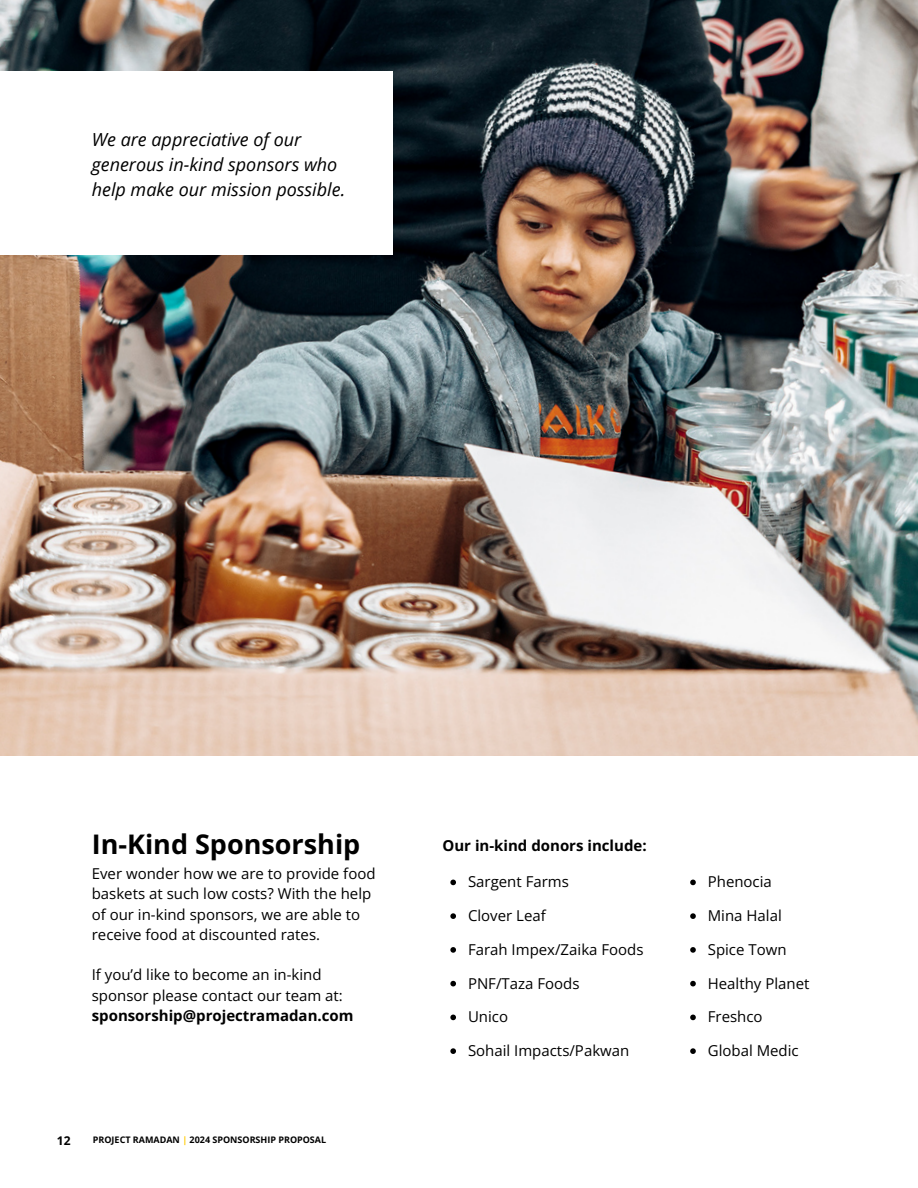
<style>
.page{position:relative;width:918px;height:1188px;background:#fff}
.page>*{position:absolute;margin:0;border:0;box-sizing:border-box;transform-origin:0 0}
.t1{font:700 27px "Open Sans";color:#000}
.t2{font:italic 18px/24.8px "Open Sans";color:#000}
.t3{font:15px/20.2px "Open Sans";color:#000}
.t4{font:700 15px "Open Sans";color:#000}
.t5{font:700 12px "Open Sans";color:#000}
.t6{font:700 9px "Open Sans";color:#000}
.s1{color:#ffcb05}
</style>
<div class="page">
<img style="left:0;top:0;width:918px;height:756px">
<div style="left:0;top:71px;width:393px;height:184px;background:#fff"></div>
<svg style="left:450px;top:880px;width:6px;height:5px"></svg>
<svg style="left:450px;top:913px;width:6px;height:6px"></svg>
<svg style="left:450px;top:947px;width:6px;height:6px"></svg>
<svg style="left:450px;top:981px;width:6px;height:5px"></svg>
<svg style="left:450px;top:1015px;width:6px;height:5px"></svg>
<svg style="left:450px;top:1048px;width:6px;height:6px"></svg>
<svg style="left:690px;top:880px;width:6px;height:5px"></svg>
<svg style="left:690px;top:913px;width:6px;height:6px"></svg>
<svg style="left:690px;top:947px;width:6px;height:6px"></svg>
<svg style="left:690px;top:981px;width:6px;height:5px"></svg>
<svg style="left:690px;top:1015px;width:6px;height:5px"></svg>
<svg style="left:690px;top:1048px;width:6px;height:6px"></svg>
<p class="t2" style="left:92px;top:127px;width:255px">We are appreciative of our generous in-kind sponsors who help make our mission possible.</p>
<p class="t1" style="left:92px;top:826px;width:270px">In-Kind Sponsorship</p>
<p class="t3" style="left:92px;top:863px;width:285px">Ever wonder how we are to provide food baskets at such low costs? With the help of our in-kind sponsors, we are able to receive food at discounted rates.</p>
<p class="t3" style="left:92px;top:964px;width:253px">If you’d like to become an in-kind sponsor please contact our team at:</p>
<p class="t4" style="left:92px;top:1005px;width:263px">sponsorship@projectramadan.com</p>
<p class="t5" style="left:57px;top:1132px;width:15px">12</p>
<p class="t6" style="left:93px;top:1133px;width:235px">PROJECT RAMADAN <span class="s1">|</span> 2024 SPONSORSHIP PROPOSAL</p>
<p class="t4" style="left:443px;top:835px;width:206px">Our in-kind donors include:</p>
<p class="t3" style="left:468px;top:872px;width:102px">Sargent Farms</p>
<p class="t3" style="left:468px;top:905px;width:79px">Clover Leaf</p>
<p class="t3" style="left:468px;top:939px;width:177px">Farah Impex/Zaika Foods</p>
<p class="t3" style="left:468px;top:973px;width:113px">PNF/Taza Foods</p>
<p class="t3" style="left:468px;top:1007px;width:42px">Unico</p>
<p class="t3" style="left:468px;top:1040px;width:163px">Sohail Impacts/Pakwan</p>
<p class="t3" style="left:708px;top:872px;width:66px">Phenocia</p>
<p class="t3" style="left:708px;top:905px;width:75px">Mina Halal</p>
<p class="t3" style="left:708px;top:939px;width:80px">Spice Town</p>
<p class="t3" style="left:708px;top:973px;width:103px">Healthy Planet</p>
<p class="t3" style="left:708px;top:1007px;width:56px">Freshco</p>
<p class="t3" style="left:708px;top:1040px;width:92px">Global Medic</p>
</div>
